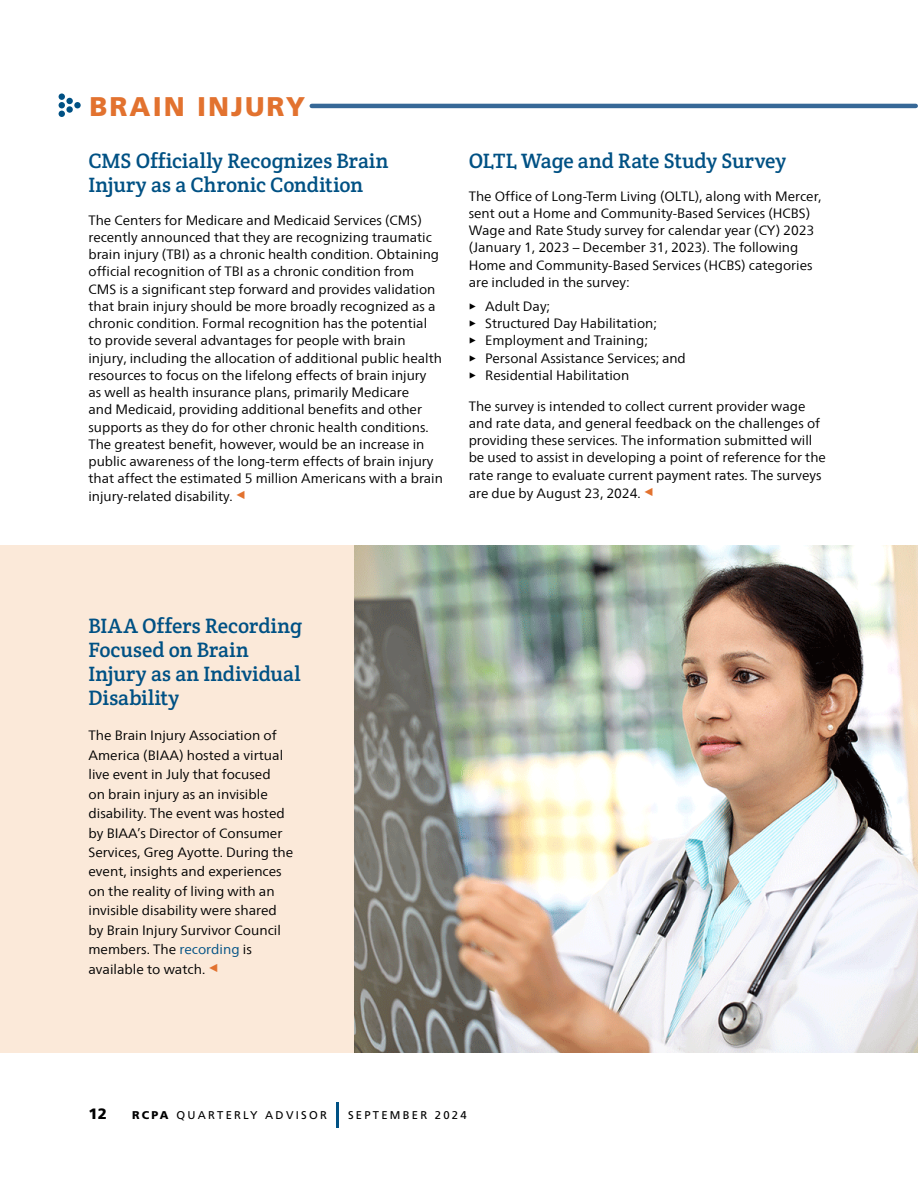
<style>
.page{position:relative;width:918px;height:1188px;background:#fff}
.page>*{position:absolute;margin:0;border:0;box-sizing:border-box;transform-origin:0 0}
.t1{font:900 27px "Frutiger LT Std";letter-spacing:.075em;color:#e2722f}
.t2{font:21px/24px "Crete Round";color:#005184}
.t3{font:900 15px "Frutiger LT Std";color:#000}
.t4{font:13.5px/17.2px "Frutiger Neue LT Com";color:#000}
.t5{font:11.25px "Frutiger LT Std";letter-spacing:.2em;color:#000}
.s1{color:#005184}
.s2{font-weight:900}
</style>
<div class="page">
<hr style="left:336px;top:1102px;width:3px;height:25px;background:#005184">
<div style="left:0;top:545px;width:376px;height:507px;background:#fbe9d9"></div>
<hr style="left:312px;top:104px;width:604px;height:4px;background:#366897">
<img style="left:354px;top:545px;width:564px;height:507px">
<h1 class="t1" style="left:90px;top:90px;width:217px">BRAIN INJURY</h1>
<h2 class="t2" style="left:88px;top:148px;width:301px">CMS Officially Recognizes Brain<br>Injury as a Chronic Condition</h2>
<p class="t4" style="left:88px;top:211px;width:356px">The Centers for Medicare and Medicaid Services (CMS) recently announced that they are recognizing traumatic brain injury (TBI) as a chronic health condition. Obtaining official recognition of TBI as a chronic condition from CMS is a significant step forward and provides validation that brain injury should be more broadly recognized as a chronic condition. Formal recognition has the potential to provide several advantages for people with brain injury, including the allocation of additional public health resources to focus on the lifelong effects of brain injury<br>as well as health insurance plans, primarily Medicare<br>and Medicaid, providing additional benefits and other supports as they do for other chronic health conditions.<br>The greatest benefit, however, would be an increase in public awareness of the long-term effects of brain injury that affect the estimated 5 million Americans with a brain injury-related disability.</p>
<h2 class="t2" style="left:469px;top:148px;width:319px">OLTL Wage and Rate Study Survey</h2>
<p class="t4" style="left:469px;top:187px;width:354px">The Office of Long-Term Living (OLTL), along with Mercer, sent out a Home and Community-Based Services (HCBS)<br>Wage and Rate Study survey for calendar year (CY) 2023 (January 1, 2023 – December 31, 2023). The following Home and Community-Based Services (HCBS) categories are included in the survey:</p>
<p class="t4" style="left:485px;top:297px;width:202px">Adult Day;<br>Structured Day Habilitation;<br>Employment and Training;<br>Personal Assistance Services; and<br>Residential Habilitation</p>
<p class="t4" style="left:469px;top:397px;width:359px">The survey is intended to collect current provider wage and rate data, and general feedback on the challenges of providing these services. The information submitted will be used to assist in developing a point of reference for the rate range to evaluate current payment rates. The surveys are due by August 23, 2024.</p>
<h2 class="t2" style="left:88px;top:613px;width:215px">BIAA Offers Recording<br>Focused on Brain<br>Injury as an Individual<br>Disability</h2>
<p class="t4" style="left:88px;top:725px;width:206px;line-height:19.5px">The Brain Injury Association of<br>America (BIAA) hosted a virtual live event in July that focused<br>on brain injury as an invisible disability. The event was hosted by BIAA’s Director of Consumer<br>Services, Greg Ayotte. During the event, insights and experiences on the reality of living with an invisible disability were shared by Brain Injury Survivor Council members. The <span class="s1">recording</span> is available to watch.</p>
<p class="t3" style="left:88px;top:1104px;width:20px">12</p>
<p class="t5" style="left:132px;top:1108px;width:196px"><span class="s2">RCPA</span> QUARTERLY ADVISOR</p>
<p class="t5" style="left:348px;top:1108px;width:120px">SEPTEMBER 2024</p>
</div>
